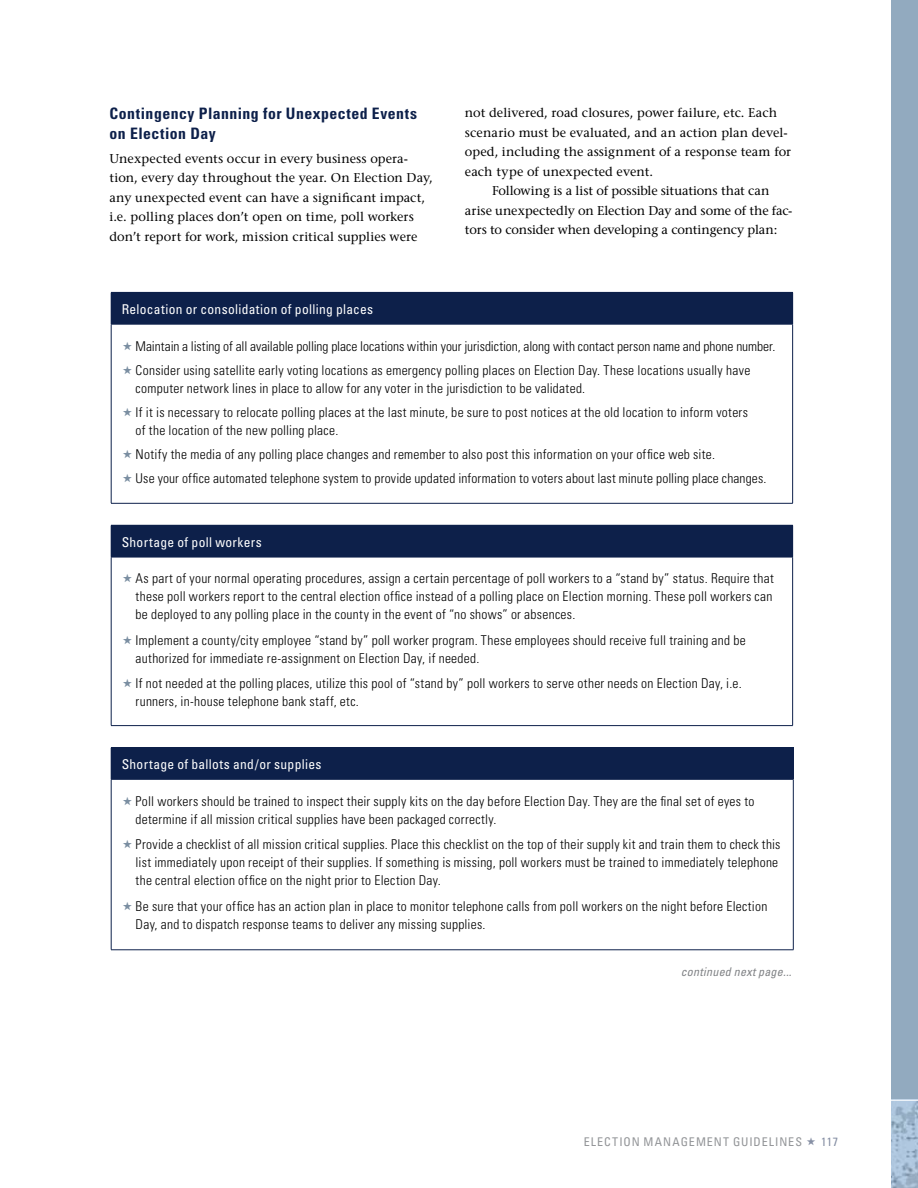
<style>
.page{position:relative;width:918px;height:1188px;background:#fff}
.page>*{position:absolute;margin:0;border:0;box-sizing:border-box;transform-origin:0 0}
.t1{font:700 condensed 15.75px/19.5px "Univers LT Std";letter-spacing:.03em;color:#0d204a}
.t2{font:300 condensed 13.5px/18px "Univers LT Std";letter-spacing:.02em;color:#000}
.t3{font:300 condensed 13.5px "Univers LT Std";color:#000}
.t4{font:condensed 13.5px "Univers";letter-spacing:.025em;color:#fff}
.t5{font:500 12.75px/19.5px "Stone Serif Std";letter-spacing:.005em;color:#000}
.t6{font:condensed 12px "Univers LT Std";letter-spacing:.07em;color:#939598}
.t7{font:italic condensed 12px "Univers LT Std";letter-spacing:.02em;color:#808285}
.t8{font:condensed 12px "Univers LT Std";color:#868fa4}
</style>
<div class="page">
<div style="left:111px;top:292px;width:682px;height:32px;background:#0d204a"></div>
<hr style="left:111px;top:324px;width:1px;height:179px;background:#0d204a">
<hr style="left:111px;top:324px;width:682px;height:1px;background:#0d204a">
<hr style="left:792px;top:324px;width:1px;height:179px;background:#0d204a">
<hr style="left:111px;top:503px;width:682px;height:1px;background:#0d204a">
<div style="left:111px;top:525px;width:682px;height:32px;background:#0d204a"></div>
<hr style="left:111px;top:557px;width:1px;height:168px;background:#0d204a">
<hr style="left:111px;top:557px;width:682px;height:1px;background:#0d204a">
<hr style="left:792px;top:557px;width:1px;height:168px;background:#0d204a">
<hr style="left:111px;top:725px;width:682px;height:1px;background:#0d204a">
<div style="left:111px;top:748px;width:682px;height:31px;background:#0d204a"></div>
<hr style="left:111px;top:747px;width:683px;height:1px;background:#0d204a">
<hr style="left:793px;top:748px;width:1px;height:31px;background:#0d204a">
<hr style="left:111px;top:780px;width:1px;height:170px;background:#0d204a">
<hr style="left:111px;top:779px;width:683px;height:1px;background:#0d204a">
<hr style="left:793px;top:780px;width:1px;height:170px;background:#0d204a">
<hr style="left:111px;top:950px;width:683px;height:1px;background:#0d204a">
<div style="left:891px;top:0;width:27px;height:1188px;background:#92aabf"></div>
<img style="left:892px;top:1101px;width:26px;height:87px">
<hr style="left:877px;top:1100px;width:41px;height:1px;background:#fff">
<h2 class="t1" style="left:110px;top:104px;width:309px">contingency planning for unexpected events on election day</h2>
<p class="t5" style="left:110px;top:149px;width:325px">Unexpected events occur in every business opera&shy;tion, every day throughout the year. On Election Day, any unexpected event can have a significant impact, i.e. polling places don’t open on time, poll workers don’t report for work, mission critical supplies were</p>
<p class="t5" style="left:465px;top:103px;width:328px">not delivered, road closures, power failure, etc. Each scenario must be evaluated, and an action plan devel&shy;oped, including the assignment of a response team for each type of unexpected event.</p>
<p class="t5" style="left:465px;top:181px;width:329px;text-indent:27px">Following is a list of possible situations that can arise unexpectedly on Election Day and some of the fac&shy;tors to consider when developing a contingency plan:</p>
<h3 class="t4" style="left:122px;top:300px;width:253px">Relocation or consolidation of polling places</h3>
<p class="t3" style="left:136px;top:338px;width:641px">Maintain a listing of all available polling place locations within your jurisdiction, along with contact person name and phone number.</p>
<p class="t2" style="left:136px;top:361px;width:616px">Consider using satellite early voting locations as emergency polling places on Election Day. These locations usually have computer network lines in place to allow for any voter in the jurisdiction to be validated.</p>
<p class="t2" style="left:136px;top:403px;width:614px">If it is necessar y to relocate polling places at the last minute, be sure to post notices at the old location to inform voters of the location of the new polling place.</p>
<p class="t2" style="left:136px;top:445px;width:581px">Notify the media of any polling place changes and remember to also post this information on your office web site.</p>
<p class="t2" style="left:136px;top:469px;width:632px">Use your office automated telephone system to provide updated information to voters about last minute polling place changes.</p>
<h3 class="t4" style="left:122px;top:533px;width:142px">Shor tage of poll workers</h3>
<p class="t2" style="left:136px;top:570px;width:640px;text-align:justify">As part of your normal operating procedures, assign a certain percentage of poll workers to a “stand by” status. Require that these poll workers report to the central election office instead of a polling place on Election morning. These poll workers can be deployed to any polling place in the county in the event of “no shows” or absences.</p>
<p class="t2" style="left:136px;top:631px;width:612px">Implement a county/city employee “stand by” poll worker program. These employees should receive full training and be authorized for immediate re-assignment on Election Day, if needed.</p>
<p class="t2" style="left:136px;top:675px;width:608px">If not needed at the polling places, utilize this pool of “stand by” poll workers to serve other needs on Election Day, i.e. runners, in-house telephone bank staff, etc.</p>
<h3 class="t4" style="left:122px;top:756px;width:201px">Shor tage of ballots and /or supplies</h3>
<p class="t2" style="left:136px;top:792px;width:620px">Poll workers should be trained to inspect their supply kits on the day before Election Day. They are the final set of eyes to determine if all mission critical supplies have been packaged correctly.</p>
<p class="t2" style="left:136px;top:835px;width:646px">Provide a checklist of all mission critical supplies. Place this checklist on the top of their supply kit and train them to check this list immediately upon receipt of their supplies. If something is missing, poll workers must be trained to immediately telephone the central election office on the night prior to Election Day.</p>
<p class="t2" style="left:136px;top:897px;width:633px">Be sure that your office has an action plan in place to monitor telephone calls from poll workers on the night before Election<br>Day, and to dispatch response teams to deliver any missing supplies.</p>
<p class="t7" style="left:681px;top:964px;width:112px">continued next page...</p>
<p class="t6" style="left:584px;top:1134px;width:220px">E L EC T ION M A N AGE ME N T GUIDE L INE S</p>
<p class="t8" style="left:821px;top:1134px;width:19px">117</p>
</div>
